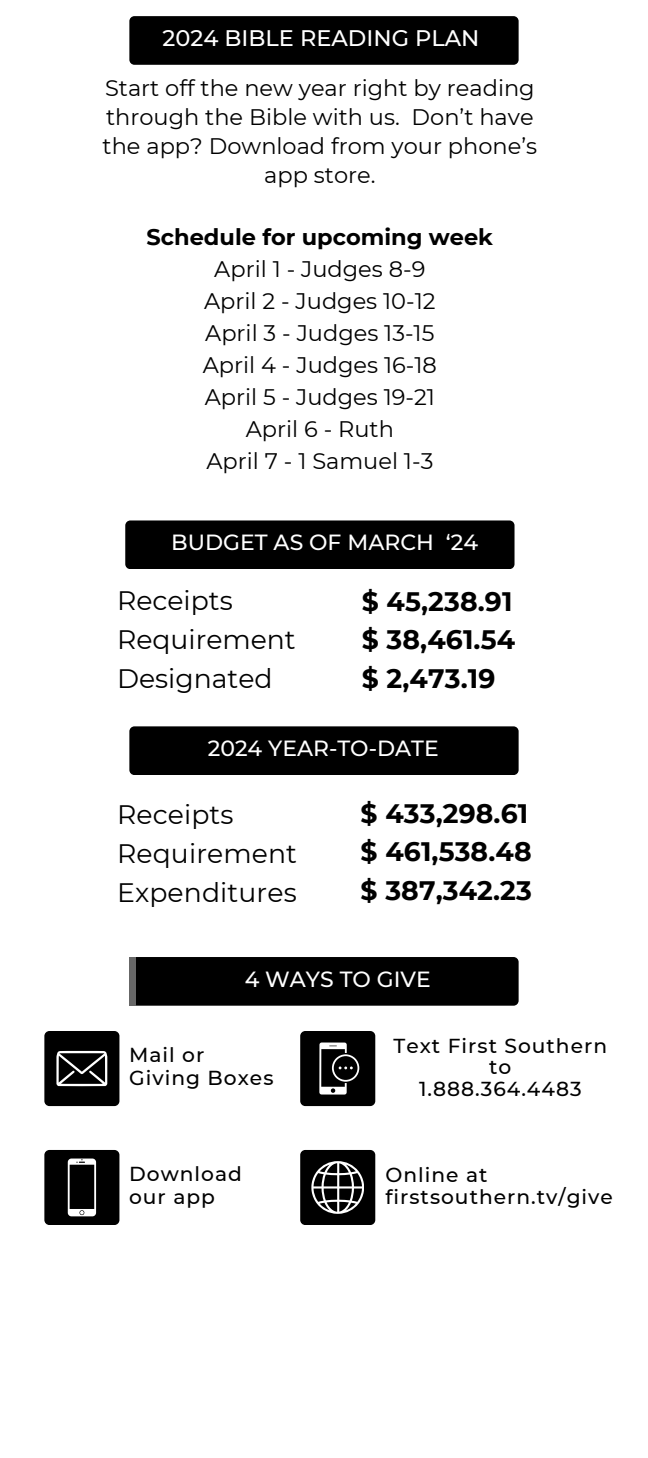
<style>
.page{position:relative;width:648px;height:1458px;background:#fff}
.page>*{position:absolute;margin:0;border:0;box-sizing:border-box;transform-origin:0 0}
.t1{font:700 26.78px/38.7px "Montserrat";letter-spacing:.005em;color:#000;text-align:justify}
.t2{font:26.78px/38.7px "Montserrat";letter-spacing:.005em;color:#000}
.t3{font:22.5px/31.9px "Montserrat";color:#000;text-align:center}
.t4{font:500 22.5px "Montserrat";color:#fff}
.t5{font:500 21.82px "Montserrat";color:#fff}
.t6{font:500 20.25px "Montserrat";letter-spacing:.05em;color:#000}
.s1{font-weight:700}
</style>
<div class="page">
<div style="left:125px;top:520px;width:389px;height:49px;background:#000;border-radius:5px"></div>
<div style="left:44px;top:1150px;width:75px;height:75px;background:#000;border-radius:5px"></div>
<div style="left:300px;top:1031px;width:75px;height:75px;background:#000;border-radius:5px"></div>
<div style="left:129px;top:726px;width:390px;height:49px;background:#000;border-radius:5px"></div>
<svg style="left:319px;top:1043px;width:40px;height:52px"></svg>
<svg style="left:68px;top:1159px;width:28px;height:57px"></svg>
<div style="left:44px;top:1031px;width:75px;height:75px;background:#000;border-radius:5px"></div>
<svg style="left:56px;top:1051px;width:51px;height:35px"></svg>
<div style="left:300px;top:1150px;width:75px;height:75px;background:#000;border-radius:5px"></div>
<svg style="left:311px;top:1161px;width:53px;height:52px"></svg>
<div style="left:129px;top:957px;width:390px;height:49px;background:#000;border-radius:5px"></div>
<div style="left:129px;top:957px;width:7px;height:49px;background:#676767"></div>
<div style="left:129px;top:16px;width:390px;height:49px;background:#000;border-radius:5px"></div>
<p class="t4" style="left:163px;top:25px;width:318px">2024 BIBLE READING PLAN</p>
<p class="t3" style="left:103px;top:74px;width:436px;line-height:28.8px">Start off the new year right by reading through the Bible with us. Don’t have the app? Download from your phone’s app store.</p>
<p class="t3" style="left:147px;top:221px;width:348px"><span class="s1">Schedule for upcoming week<br></span>April 1 - Judges 8-9<br>April 2 - Judges 10-12<br>April 3 - Judges 13-15<br>April 4 - Judges 16-18<br>April 5 - Judges 19-21<br>April 6 - Ruth<br>April 7 - 1 Samuel 1-3</p>
<h3 class="t5" style="left:171px;top:529px;width:308px">BUDGET AS OF MARCH ‘24</h3>
<h2 class="t1" style="left:362px;top:582px;width:155px">$ 45,238.91 $ 38,461.54 $ 2,473.19</h2>
<h4 class="t2" style="left:117px;top:582px;width:180px">Receipts<br>Requirement<br>Designated</h4>
<h3 class="t5" style="left:208px;top:735px;width:232px">2024 YEAR-TO-DATE</h3>
<h3 class="t2" style="left:117px;top:795px;width:182px">Receipts<br>Requirement<br>Expenditures</h3>
<h1 class="t1" style="left:361px;top:794px;width:173px;text-align:left">$ 433,298.61 $ 461,538.48 $ 387,342.23</h1>
<h4 class="t5" style="left:245px;top:966px;width:188px">4 WAYS TO GIVE</h4>
<p class="t6" style="left:129px;top:1042px;width:77px">Mail or</p>
<p class="t6" style="left:129px;top:1066px;width:146px">Giving Boxes</p>
<p class="t6" style="left:129px;top:1161px;width:114px">Download</p>
<p class="t6" style="left:129px;top:1185px;width:87px">our app</p>
<h3 class="t6" style="left:394px;top:1033px;width:215px">Text First Southern</h3>
<p class="t6" style="left:489px;top:1055px;width:24px">to</p>
<p class="t6" style="left:419px;top:1077px;width:164px">1.888.364.4483</p>
<h2 class="t6" style="left:385px;top:1163px;width:104px">Online at</h2>
<h1 class="t6" style="left:385px;top:1185px;width:229px">firstsouthern.tv/give</h1>
</div>
